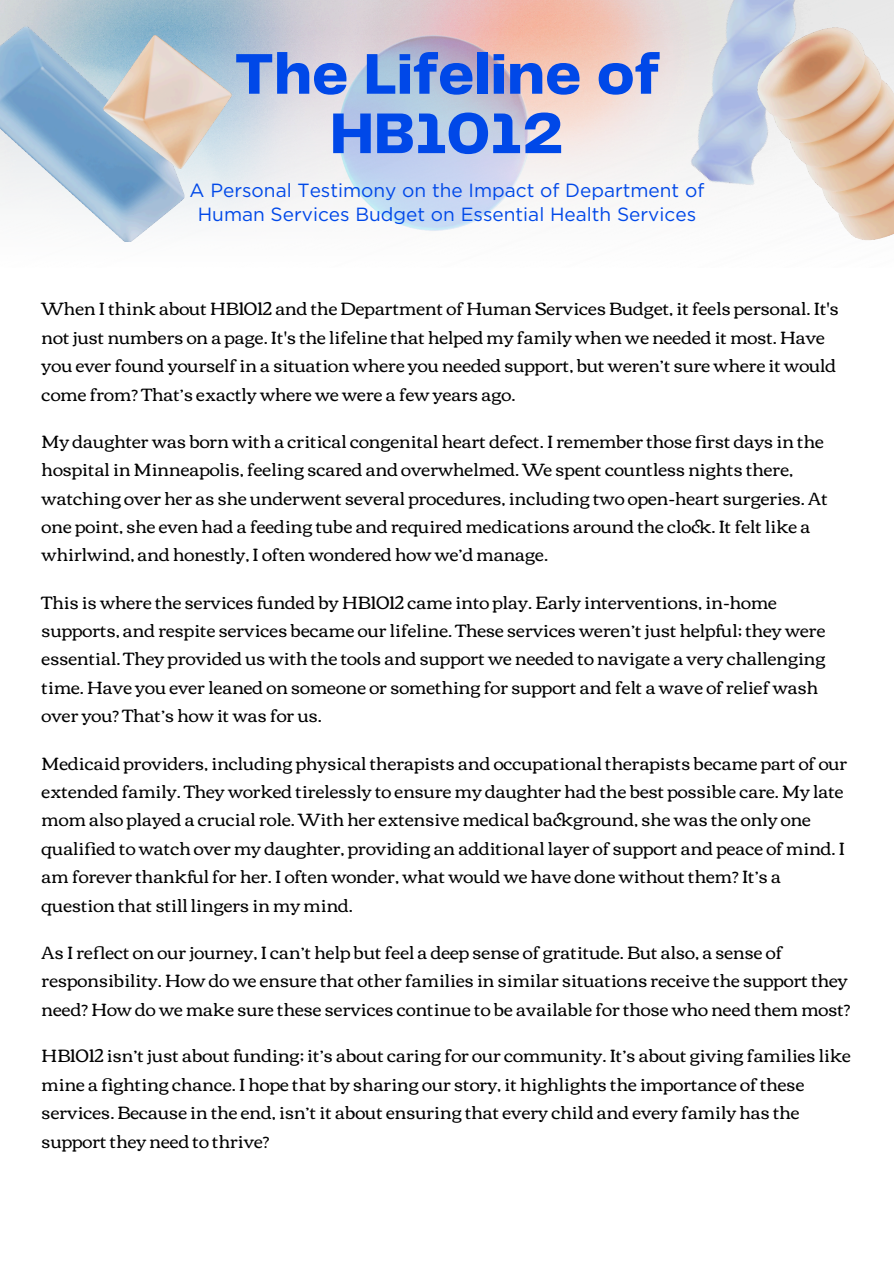
<style>
.page{position:relative;width:894px;height:1263px;background:#fff}
.page>*{position:absolute;margin:0;border:0;box-sizing:border-box;transform-origin:0 0}
.t1{font:800 59.55px/59.4px "Telegraf";color:#0048e8;text-align:center}
.t2{font:19.05px/24.6px "Gotham";color:#0048e8;text-align:center}
.t3{font:18px/28.5px "Corben";color:#000}
</style>
<div class="page">
<svg style="left:0;top:0;width:893px;height:221px"></svg>
<img style="left:336px;top:36px;width:195px;height:195px">
<img style="left:608px;top:0;width:281px;height:208px">
<img style="left:756px;top:27px;width:137px;height:214px">
<img style="left:0;top:27px;width:184px;height:215px">
<img style="left:103px;top:36px;width:128px;height:132px">
<p class="t1" style="left:234px;top:47px;width:426px">The Lifeline of<br>HB1012</p>
<p class="t2" style="left:189px;top:178px;width:516px">A Personal Testimony on the Impact of Department of<br>Human Services Budget on Essential Health Services</p>
<p class="t3" style="left:42px;top:295px;width:798px">When I think about HB1012 and the Department of Human Services Budget, it feels personal. It's not just numbers on a page. It's the lifeline that helped my family when we needed it most. Have you ever found yourself in a situation where you needed support, but weren’t sure where it would come from? That’s exactly where we were a few years ago.</p>
<p class="t3" style="left:42px;top:427px;width:787px">My daughter was born with a critical congenital heart defect. I remember those first days in the hospital in Minneapolis, feeling scared and overwhelmed. We spent countless nights there, watching over her as she underwent several procedures, including two open-heart surgeries. At one point, she even had a feeding tube and required medications around the clock. It felt like a whirlwind, and honestly, I often wondered how we’d manage.</p>
<p class="t3" style="left:42px;top:588px;width:785px">This is where the services funded by HB1012 came into play. Early interventions, in-home supports, and respite services became our lifeline. These services weren’t just helpful; they were essential. They provided us with the tools and support we needed to navigate a very challenging time. Have you ever leaned on someone or something for support and felt a wave of relief wash over you? That’s how it was for us.</p>
<p class="t3" style="left:42px;top:749px;width:807px">Medicaid providers, including physical therapists and occupational therapists became part of our extended family. They worked tirelessly to ensure my daughter had the best possible care. My late mom also played a crucial role. With her extensive medical background, she was the only one qualified to watch over my daughter, providing an additional layer of support and peace of mind. I am forever thankful for her. I often wonder, what would we have done without them? It’s a question that still lingers in my mind.</p>
<p class="t3" style="left:42px;top:938px;width:810px">As I reflect on our journey, I can’t help but feel a deep sense of gratitude. But also, a sense of responsibility. How do we ensure that other families in similar situations receive the support they need? How do we make sure these services continue to be available for those who need them most?</p>
<p class="t3" style="left:42px;top:1042px;width:810px">HB1012 isn’t just about funding; it’s about caring for our community. It’s about giving families like mine a fighting chance. I hope that by sharing our story, it highlights the importance of these services. Because in the end, isn’t it about ensuring that every child and every family has the support they need to thrive?</p>
</div>
